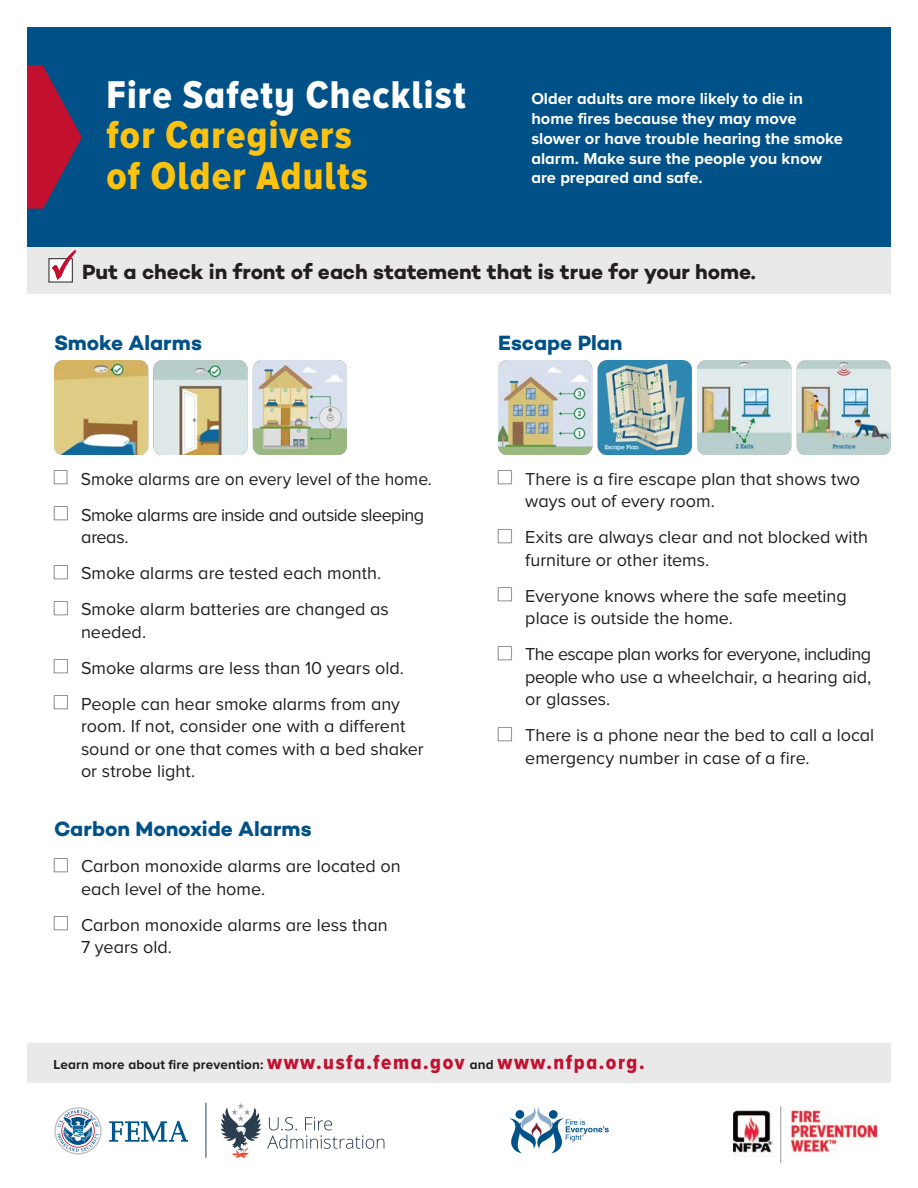
<style>
.page{position:relative;width:918px;height:1188px;background:#fff}
.page>*{position:absolute;margin:0;border:0;box-sizing:border-box;transform-origin:0 0}
.t1{font:40.2px/40.2px "Proxima Nova A Cond Extrabld";letter-spacing:.03em;color:#fdc210}
.t2{font:21px "Campton Bold DEMO";letter-spacing:-.005em;color:#231f20}
.checkbox_header{font:21px "Campton Bold DEMO";color:#005187}
.t3{font:18px/22.5px "FEMA Proxima Nova Regular";color:#231f20}
.t4{font:18px/22.5px "FEMA Proxima Nova Regular";letter-spacing:-.03em;color:#231f20}
.checkbox_header-2{font:16.5px/19.8px "FEMA Proxima Nova Bold";color:#fff}
.t5{font:13.5px "FEMA Proxima Nova Bold";letter-spacing:.01em;color:#231f20}
.s1{color:#fff}
.s2{font-family:"Kensington Geometry"}
.s3{font-family:"Proxima Nova A Cond Extrabld";font-size:21px;color:#c3102f}
</style>
<div class="page">
<div style="left:27px;top:247px;width:864px;height:47px;background:#eae9e9"></div>
<div style="left:27px;top:1043px;width:864px;height:39px;background:#eae9e9"></div>
<div style="left:27px;top:27px;width:864px;height:220px;background:#005187"></div>
<svg style="left:27px;top:66px;width:55px;height:143px"></svg>
<div style="left:49px;top:259px;width:23px;height:23px;background:#fff"></div>
<svg style="left:52px;top:250px;width:24px;height:30px"></svg>
<img style="left:54px;top:360px;width:293px;height:94px">
<img style="left:498px;top:360px;width:392px;height:94px">
<hr style="left:206px;top:1103px;width:1px;height:55px;background:#313e48">
<svg style="left:109px;top:1121px;width:79px;height:21px"></svg>
<svg style="left:54px;top:1107px;width:48px;height:48px"></svg>
<svg style="left:267px;top:1117px;width:117px;height:32px"></svg>
<svg style="left:221px;top:1103px;width:40px;height:55px"></svg>
<svg style="left:509px;top:1107px;width:100px;height:46px"></svg>
<img style="left:734px;top:1107px;width:142px;height:55px">
<p class="t1" style="left:106px;top:76px;width:361px"><span class="s1">Fire Safety Checklist </span>for Caregivers<br>of Older Adults</p>
<p class="checkbox_header-2" style="left:531px;top:89px;width:313px">Older adults are more likely to die in home fires because they may move slower or have trouble hearing the smoke alarm. Make sure the people you know are prepared and safe.</p>
<p class="t2" style="left:82px;top:259px;width:675px">Put a check in front of each statement that is true for your home.</p>
<p class="checkbox_header" style="left:54px;top:331px;width:150px">Smoke Alarms</p>
<p class="t3" style="left:54px;top:468px;width:379px"><span class="s2">{</span> Smoke alarms are on every level of the home.</p>
<p class="t4" style="left:81px;top:504px;width:345px;text-indent:-27px"><span class="s2">{</span> Smoke alarms are inside and outside sleeping areas.</p>
<p class="t3" style="left:54px;top:563px;width:329px"><span class="s2">{</span> Smoke alarms are tested each month.</p>
<p class="t3" style="left:81px;top:599px;width:310px;text-indent:-27px"><span class="s2">{</span> Smoke alarm batteries are changed as needed.</p>
<p class="t3" style="left:54px;top:657px;width:352px"><span class="s2">{</span> Smoke alarms are less than 10 years old.</p>
<p class="t3" style="left:81px;top:693px;width:344px;text-indent:-27px"><span class="s2">{</span> People can hear smoke alarms from any room. If not, consider one with a different sound or one that comes with a bed shaker or strobe light.</p>
<p class="checkbox_header" style="left:54px;top:817px;width:259px">Carbon Monoxide Alarms</p>
<p class="t3" style="left:81px;top:855px;width:321px;text-indent:-27px"><span class="s2">{</span> Carbon monoxide alarms are located on each level of the home.</p>
<p class="t3" style="left:81px;top:914px;width:308px;text-indent:-27px"><span class="s2">{</span> Carbon monoxide alarms are less than<br>7 years old.</p>
<p class="checkbox_header" style="left:498px;top:331px;width:126px">Escape Plan</p>
<p class="t3" style="left:525px;top:468px;width:336px;text-indent:-27px"><span class="s2">{</span> There is a fire escape plan that shows two ways out of every room.</p>
<p class="t3" style="left:525px;top:527px;width:344px;text-indent:-27px"><span class="s2">{</span> Exits are always clear and not blocked with furniture or other items.</p>
<p class="t3" style="left:525px;top:585px;width:323px;text-indent:-27px"><span class="s2">{</span> Everyone knows where the safe meeting place is outside the home.</p>
<p class="t3" style="left:525px;top:644px;width:347px;text-align:justify;text-indent:-27px"><span class="s2">{</span> The escape plan works for everyone, including people who use a wheelchair, a hearing aid, or glasses.</p>
<p class="t3" style="left:525px;top:725px;width:350px;text-indent:-27px"><span class="s2">{</span> There is a phone near the bed to call a local emergency number in case of a fire.</p>
<p class="t5" style="left:54px;top:1057px;width:593px">Learn more about fire prevention: <span class="s3">www.usfa.fema.gov</span> and <span class="s3">www.nfpa.org.</span></p>
</div>
